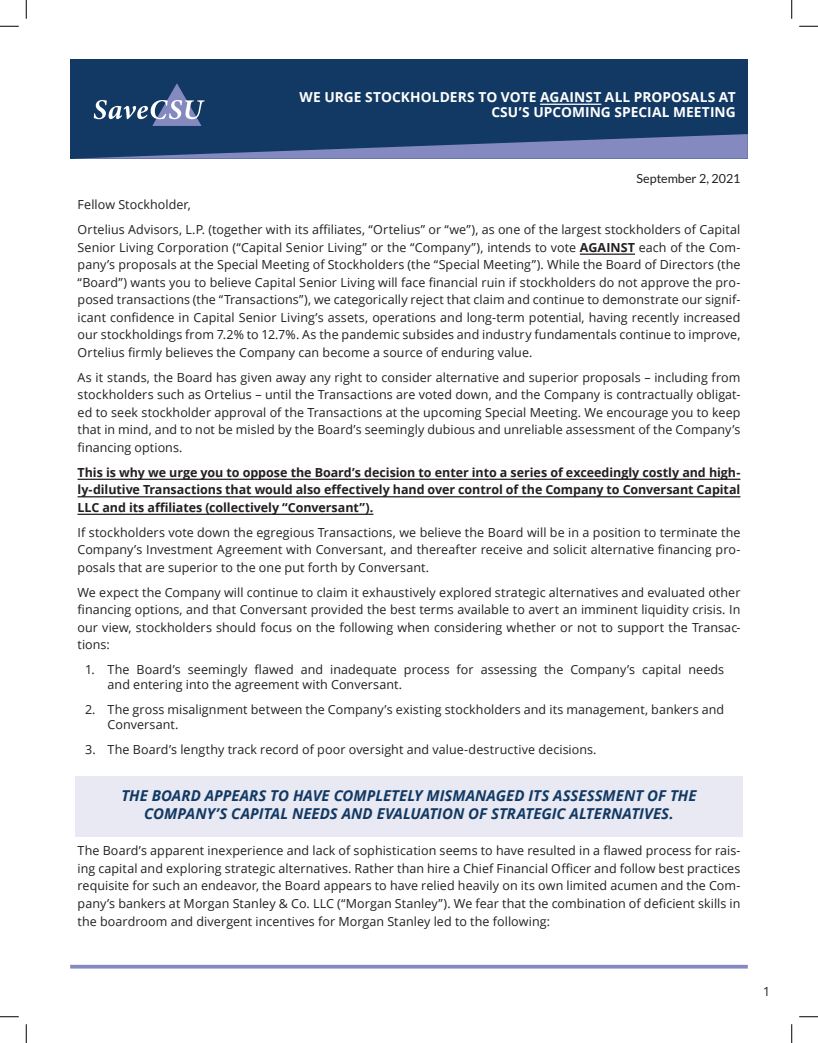
<style>
.page{position:relative;width:818px;height:1043px;background:#fff}
.page>*{position:absolute;margin:0;border:0;box-sizing:border-box;transform-origin:0 0}
.t1{font:italic 700 15px/18px "Open Sans";color:#123963;text-align:center}
.t2{font:700 13.75px/15px "Open Sans";letter-spacing:.005em;color:#fff;text-align:right}
.t3{font:12.5px/17.5px "Open Sans";letter-spacing:.005em;color:#231f20;text-align:justify}
.t4{font:700 12.5px/17.5px "Open Sans";letter-spacing:-.005em;color:#231f20;text-align:justify}
.t5{font:12.5px "Lato";color:#231f20}
.s1{font-weight:700}
</style>
<div class="page">
<div style="left:70px;top:59px;width:677px;height:100px;background:#123963"></div>
<svg style="left:73px;top:134px;width:674px;height:25px"></svg>
<svg style="left:94px;top:83px;width:111px;height:43px"></svg>
<svg style="left:70px;top:964px;width:677px;height:4px;background:#9da2cc"></svg>
<hr style="left:540px;top:104px;width:61px;height:1px;background:#fff">
<hr style="left:580px;top:253px;width:55px;height:2px;background:#231f20">
<hr style="left:78px;top:478px;width:662px;height:2px;background:#231f20">
<hr style="left:78px;top:496px;width:662px;height:1px;background:#231f20">
<hr style="left:78px;top:513px;width:295px;height:2px;background:#231f20">
<div style="left:75px;top:776px;width:667px;height:60px;background:#e8e9f3"></div>
<svg style="left:0;top:25px;width:19px;height:2px"></svg>
<svg style="left:799px;top:25px;width:19px;height:2px"></svg>
<svg style="left:0;top:1016px;width:19px;height:1px"></svg>
<svg style="left:799px;top:1016px;width:19px;height:1px"></svg>
<svg style="left:25px;top:0;width:2px;height:19px"></svg>
<svg style="left:25px;top:1024px;width:2px;height:18px"></svg>
<svg style="left:791px;top:0;width:1px;height:19px"></svg>
<svg style="left:791px;top:1024px;width:1px;height:18px"></svg>
<p class="t2" style="left:299px;top:89px;width:437px">WE URGE STOCKHOLDERS TO VOTE AGAINST ALL PROPOSALS AT<br>CSU’S UPCOMING SPECIAL MEETING</p>
<p class="t5" style="left:636px;top:171px;width:105px">September 2, 2021</p>
<p class="t3" style="left:78px;top:192px;width:664px;line-height:25px">Fellow Stockholder,<br>Ortelius Advisors, L.P. (together with its affiliates, “Ortelius” or “we”), as one of the largest stockholders of Capital</p>
<p class="t3" style="left:77px;top:238px;width:664px">Senior Living Corporation (“Capital Senior Living” or the “Company”), intends to vote <span class="s1">AGAINST</span> each of the Com&shy;pany’s proposals at the Special Meeting of Stockholders (the “Special Meeting”). While the Board of Directors (the “Board”) wants you to believe Capital Senior Living will face financial ruin if stockholders do not approve the pro&shy;posed transactions (the “Transactions”), we categorically reject that claim and continue to demonstrate our signif&shy;icant confidence in Capital Senior Living’s assets, operations and long-term potential, having recently increased our stockholdings from 7.2% to 12.7%. As the pandemic subsides and industry fundamentals continue to improve, Ortelius firmly believes the Company can become a source of enduring value.</p>
<p class="t3" style="left:77px;top:368px;width:664px">As it stands, the Board has given away any right to consider alternative and superior proposals – including from stockholders such as Ortelius – until the Transactions are voted down, and the Company is contractually obligat&shy;ed to seek stockholder approval of the Transactions at the upcoming Special Meeting. We encourage you to keep that in mind, and to not be misled by the Board’s seemingly dubious and unreliable assessment of the Company’s financing options.</p>
<p class="t4" style="left:77px;top:463px;width:664px">This is why we urge you to oppose the Board’s decision to enter into a series of exceedingly costly and high&shy;ly-dilutive Transactions that would also effectively hand over control of the Company to Conversant Capital LLC and its affiliates (collectively “Conversant”).</p>
<p class="t3" style="left:77px;top:523px;width:664px">If stockholders vote down the egregious Transactions, we believe the Board will be in a position to terminate the Company’s Investment Agreement with Conversant, and thereafter receive and solicit alternative financing pro&shy;posals that are superior to the one put forth by Conversant.</p>
<p class="t3" style="left:77px;top:583px;width:664px">We expect the Company will continue to claim it exhaustively explored strategic alternatives and evaluated other financing options, and that Conversant provided the best terms available to avert an imminent liquidity crisis. In our view, stockholders should focus on the following when considering whether or not to support the Transac&shy;tions:</p>
<p class="t3" style="left:107px;top:662px;width:618px;line-height:15px;text-indent:-23px">1. The Board’s seemingly flawed and inadequate process for assessing the Company’s capital needs and entering into the agreement with Conversant.</p>
<p class="t3" style="left:107px;top:702px;width:618px;line-height:15px;text-indent:-22px">2. The gross misalignment between the Company’s existing stockholders and its management, bankers and<br>Conversant.</p>
<p class="t3" style="left:85px;top:740px;width:513px">3. The Board’s lengthy track record of poor oversight and value-destructive decisions.</p>
<p class="t1" style="left:121px;top:786px;width:576px">THE BOARD APPEARS TO HAVE COMPLETELY MISMANAGED ITS ASSESSMENT OF THE<br>COMPANY’S CAPITAL NEEDS AND EVALUATION OF STRATEGIC ALTERNATIVES.</p>
<p class="t3" style="left:78px;top:841px;width:664px">The Board’s apparent inexperience and lack of sophistication seems to have resulted in a flawed process for rais&shy;ing capital and exploring strategic alternatives. Rather than hire a Chief Financial Officer and follow best practices requisite for such an endeavor, the Board appears to have relied heavily on its own limited acumen and the Com&shy;pany’s bankers at Morgan Stanley &amp; Co. LLC (“Morgan Stanley”). We fear that the combination of deficient skills in the boardroom and divergent incentives for Morgan Stanley led to the following:</p>
<p class="t3" style="left:763px;top:982px;width:9px">1</p>
</div>
